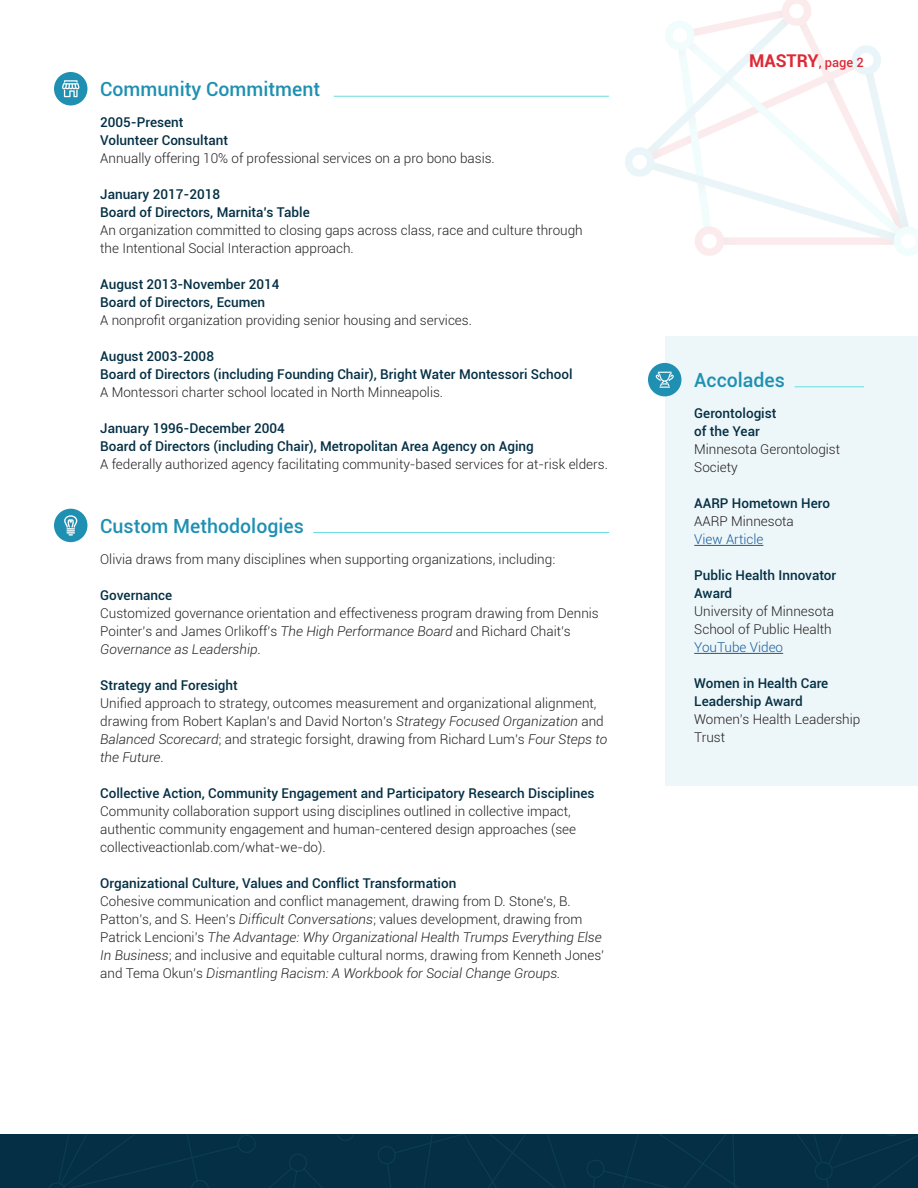
<style>
.page{position:relative;width:918px;height:1188px;background:#fff}
.page>*{position:absolute;margin:0;border:0;box-sizing:border-box;transform-origin:0 0}
.t1{font:500 19.5px "Roboto";color:#1f90b2}
.t2{font:700 17.7px "Roboto";color:#dd2a37}
.t3{font:300 13.5px/18px "Roboto";color:#231f20}
.t4{font:500 13.5px/18px "Roboto";color:#042f44}
.t5{font:300 13.5px "Roboto";color:#175d9e}
.s1{font-style:italic}
.s2{font-weight:500;font-size:12.9px}
</style>
<div class="page">
<div style="left:665px;top:336px;width:253px;height:450px;background:#edf6f8"></div>
<img style="left:626px;top:0;width:292px;height:255px">
<hr style="left:694px;top:545px;width:69px;height:1px;background:#175d9e">
<hr style="left:694px;top:653px;width:89px;height:1px;background:#175d9e">
<div style="left:648px;top:363px;width:33px;height:33px;background:#1f90b2;border-radius:50%"></div>
<div style="left:54px;top:72px;width:33px;height:33px;background:#1f90b2;border-radius:50%"></div>
<div style="left:0;top:1134px;width:918px;height:54px;background:#042f44"></div>
<svg style="left:62px;top:80px;width:18px;height:17px"></svg>
<hr style="left:334px;top:96px;width:275px;height:1px;background:#68dde0">
<hr style="left:795px;top:387px;width:69px;height:1px;background:#68dde0">
<svg style="left:656px;top:372px;width:18px;height:16px"></svg>
<div style="left:54px;top:509px;width:33px;height:33px;background:#1f90b2;border-radius:50%"></div>
<svg style="left:64px;top:515px;width:13px;height:21px"></svg>
<hr style="left:313px;top:532px;width:296px;height:1px;background:#68dde0">
<p class="t1" style="left:100px;top:75px;width:221px">Community Commitment</p>
<p class="t4" style="left:100px;top:113px;width:85px">2005-Present</p>
<p class="t4" style="left:100px;top:131px;width:129px">Volunteer Consultant</p>
<p class="t3" style="left:100px;top:149px;width:396px">Annually offering 10% of professional services on a pro bono basis.</p>
<p class="t4" style="left:100px;top:185px;width:121px">January 2017-2018</p>
<p class="t4" style="left:100px;top:203px;width:211px">Board of Directors, Marnita’s Table</p>
<p class="t3" style="left:100px;top:221px;width:484px">An organization committed to closing gaps across class, race and culture through the Intentional Social Interaction approach.</p>
<p class="t4" style="left:100px;top:275px;width:181px">August 2013-November 2014</p>
<p class="t4" style="left:100px;top:293px;width:166px">Board of Directors, Ecumen</p>
<p class="t3" style="left:100px;top:311px;width:373px">A nonprofit organization providing senior housing and services.</p>
<p class="t4" style="left:100px;top:347px;width:115px">August 2003-2008</p>
<p class="t4" style="left:100px;top:365px;width:474px">Board of Directors (including Founding Chair), Bright Water Montessori School</p>
<p class="t3" style="left:100px;top:383px;width:344px">A Montessori charter school located in North Minneapolis.</p>
<p class="t4" style="left:100px;top:419px;width:186px">January 1996-December 2004</p>
<p class="t4" style="left:100px;top:437px;width:435px">Board of Directors (including Chair), Metropolitan Area Agency on Aging</p>
<p class="t3" style="left:100px;top:455px;width:509px">A federally authorized agency facilitating community-based services for at-risk elders.</p>
<p class="t1" style="left:100px;top:512px;width:205px">Custom Methodologies</p>
<p class="t3" style="left:100px;top:550px;width:456px">Olivia draws from many disciplines when supporting organizations, including:</p>
<p class="t4" style="left:100px;top:586px;width:73px">Governance</p>
<p class="t3" style="left:100px;top:604px;width:500px">Customized governance orientation and effectiveness program drawing from Dennis<br>Pointer’s and James Orlikoff’s <span class="s1">The High Performance Board</span> and Richard Chait’s<br><span class="s1">Governance as Leadership</span>.</p>
<p class="t4" style="left:100px;top:676px;width:139px">Strategy and Foresight</p>
<p class="t3" style="left:100px;top:694px;width:508px">Unified approach to strategy, outcomes measurement and organizational alignment, drawing from Robert Kaplan’s and David Norton’s <span class="s1">Strategy Focused Organization</span> and <span class="s1">Balanced Scorecard</span>; and strategic forsight, drawing from Richard Lum’s <span class="s1">Four Steps to the Future</span>.</p>
<p class="t4" style="left:100px;top:784px;width:496px">Collective Action, Community Engagement and Participatory Research Disciplines</p>
<p class="t3" style="left:100px;top:802px;width:477px">Community collaboration support using disciplines outlined in collective impact, authentic community engagement and human-centered design approaches (see collectiveactionlab.com/what-we-do).</p>
<p class="t4" style="left:100px;top:874px;width:358px">Organizational Culture, Values and Conflict Transformation</p>
<p class="t3" style="left:100px;top:892px;width:506px">Cohesive communication and conflict management, drawing from D. Stone’s, B.<br>Patton’s, and S. Heen’s <span class="s1">Difficult Conversations</span>; values development, drawing from Patrick Lencioni’s <span class="s1">The Advantage: Why Organizational Health Trumps Everything Else In Business</span>; and inclusive and equitable cultural norms, drawing from Kenneth Jones’ and Tema Okun’s <span class="s1">Dismantling Racism: A Workbook for Social Change Groups.</span></p>
<p class="t2" style="left:749px;top:48px;width:116px">MASTRY<span class="s2">, page 2</span></p>
<p class="t1" style="left:694px;top:366px;width:92px">Accolades</p>
<p class="t4" style="left:694px;top:404px;width:84px">Gerontologist of the Year</p>
<p class="t3" style="left:694px;top:440px;width:147px">Minnesota Gerontologist<br>Society</p>
<p class="t4" style="left:694px;top:494px;width:137px">AARP Hometown Hero</p>
<p class="t3" style="left:694px;top:512px;width:101px">AARP Minnesota</p>
<p class="t5" style="left:694px;top:530px;width:71px">View Article</p>
<p class="t4" style="left:694px;top:566px;width:144px">Public Health Innovator<br>Award</p>
<p class="t3" style="left:694px;top:602px;width:141px">University of Minnesota<br>School of Public Health</p>
<p class="t5" style="left:694px;top:638px;width:90px">YouTube Video</p>
<p class="t4" style="left:694px;top:674px;width:136px">Women in Health Care<br>Leadership Award</p>
<p class="t3" style="left:694px;top:710px;width:168px">Women’s Health Leadership<br>Trust</p>
</div>
